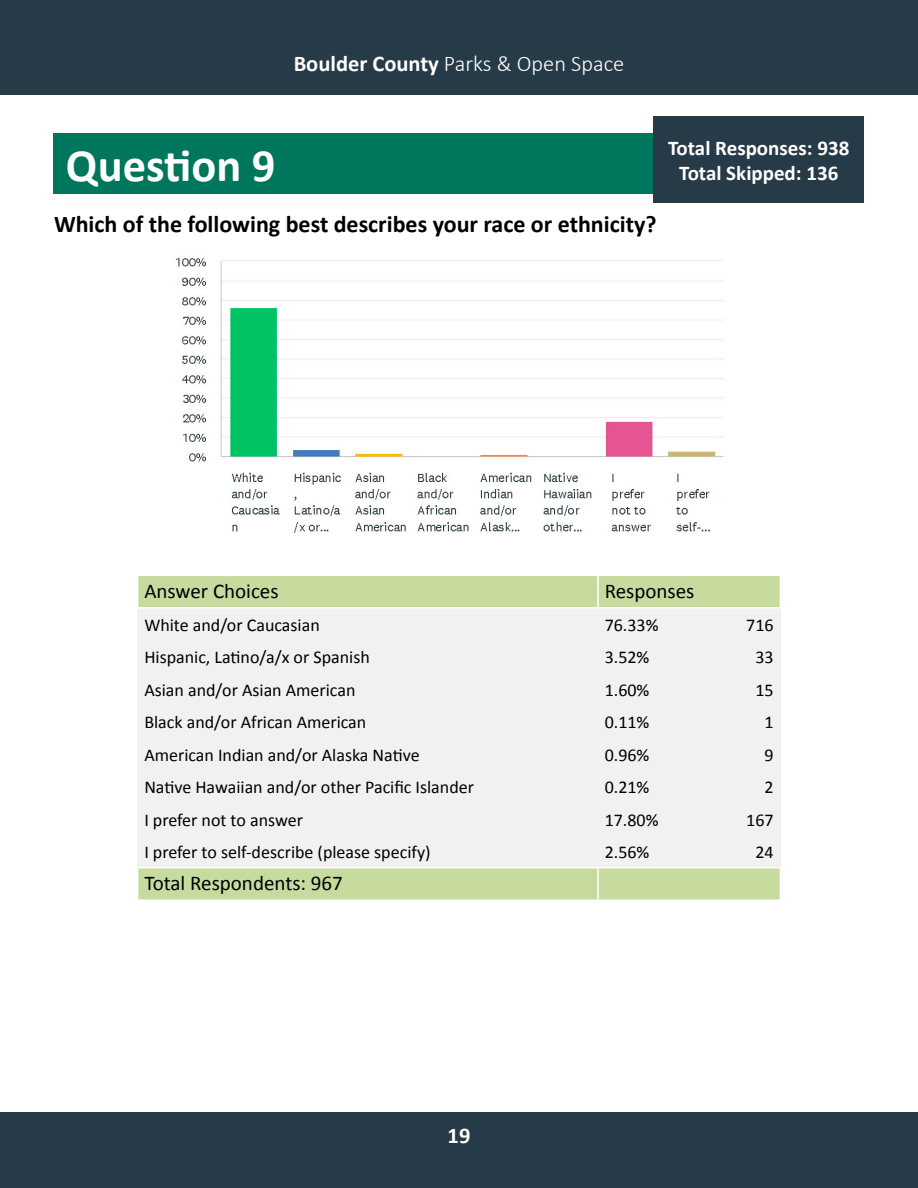
<style>
.page{position:relative;width:918px;height:1188px;background:#fff}
.page>*{position:absolute;margin:0;border:0;box-sizing:border-box;transform-origin:0 0}
.t1{font:700 46.5px "Calibri";color:#fff}
.t2{font:700 24px "Calibri";color:#000}
.t3{font:300 22.5px "Calibri";color:#fff}
.t4{font:700 22.5px "Calibri";color:#fff}
.t5{font:21px "Calibri";color:#000}
.t6{font:700 21px/25.2px "Calibri";color:#fff;text-align:center}
.t7{font:18px "Calibri";color:#000}
.s1{font-weight:700}
</style>
<div class="page">
<div style="left:0;top:1112px;width:918px;height:76px;background:#263a47"></div>
<div style="left:0;top:0;width:918px;height:94px;background:#263a47"></div>
<div style="left:53px;top:133px;width:811px;height:60px;background:#00775c"></div>
<div style="left:598px;top:835px;width:182px;height:33px;background:#f1f1f2"></div>
<div style="left:138px;top:835px;width:460px;height:33px;background:#f1f1f2"></div>
<div style="left:598px;top:803px;width:182px;height:32px;background:#f1f1f2"></div>
<div style="left:138px;top:803px;width:460px;height:32px;background:#f1f1f2"></div>
<div style="left:598px;top:770px;width:182px;height:33px;background:#f1f1f2"></div>
<div style="left:138px;top:770px;width:460px;height:33px;background:#f1f1f2"></div>
<div style="left:598px;top:738px;width:182px;height:32px;background:#f1f1f2"></div>
<div style="left:138px;top:738px;width:460px;height:32px;background:#f1f1f2"></div>
<div style="left:598px;top:705px;width:182px;height:33px;background:#f1f1f2"></div>
<div style="left:138px;top:705px;width:460px;height:33px;background:#f1f1f2"></div>
<div style="left:598px;top:673px;width:182px;height:32px;background:#f1f1f2"></div>
<div style="left:138px;top:673px;width:460px;height:32px;background:#f1f1f2"></div>
<div style="left:598px;top:640px;width:182px;height:33px;background:#f1f1f2"></div>
<div style="left:138px;top:640px;width:460px;height:33px;background:#f1f1f2"></div>
<div style="left:598px;top:608px;width:182px;height:32px;background:#f1f1f2"></div>
<div style="left:138px;top:608px;width:460px;height:32px;background:#f1f1f2"></div>
<div style="left:653px;top:117px;width:211px;height:86px;background:#263a47"></div>
<img style="left:176px;top:258px;width:548px;height:275px">
<div style="left:138px;top:575px;width:460px;height:33px;background:#c7db9f"></div>
<div style="left:598px;top:575px;width:182px;height:33px;background:#c7db9f"></div>
<hr style="left:137px;top:575px;width:461px;height:1px;background:#fff">
<hr style="left:598px;top:575px;width:183px;height:1px;background:#fff">
<hr style="left:597px;top:576px;width:2px;height:31px;background:#fff">
<hr style="left:137px;top:607px;width:461px;height:2px;background:#fff">
<hr style="left:598px;top:607px;width:183px;height:2px;background:#fff">
<div style="left:138px;top:868px;width:460px;height:32px;background:#c7db9f"></div>
<div style="left:598px;top:868px;width:182px;height:32px;background:#c7db9f"></div>
<hr style="left:137px;top:867px;width:461px;height:2px;background:#fff">
<hr style="left:598px;top:867px;width:183px;height:2px;background:#fff">
<hr style="left:597px;top:869px;width:2px;height:31px;background:#fff">
<p class="t3" style="left:294px;top:49px;width:332px"><span class="s1">Boulder County</span> Parks &amp; Open Space</p>
<h1 class="t1" style="left:66px;top:132px;width:211px">Question 9</h1>
<h2 class="t2" style="left:54px;top:207px;width:604px">Which of the following best describes your race or ethnicity?</h2>
<p class="t6" style="left:668px;top:135px;width:183px">Total Responses: 938<br>Total Skipped: 136</p>
<p class="t5" style="left:144px;top:576px;width:136px">Answer Choices</p>
<p class="t5" style="left:605px;top:576px;width:91px">Responses</p>
<p class="t7" style="left:144px;top:612px;width:177px">White and/or Caucasian</p>
<p class="t7" style="left:605px;top:612px;width:55px">76.33%</p>
<p class="t7" style="left:746px;top:612px;width:29px">716</p>
<p class="t7" style="left:144px;top:645px;width:227px">Hispanic, Latino/a/x or Spanish</p>
<p class="t7" style="left:605px;top:645px;width:46px">3.52%</p>
<p class="t7" style="left:755px;top:645px;width:20px">33</p>
<p class="t7" style="left:144px;top:677px;width:213px">Asian and/or Asian American</p>
<p class="t7" style="left:605px;top:677px;width:46px">1.60%</p>
<p class="t7" style="left:755px;top:677px;width:20px">15</p>
<p class="t7" style="left:144px;top:710px;width:224px">Black and/or African American</p>
<p class="t7" style="left:605px;top:710px;width:46px">0.11%</p>
<p class="t7" style="left:765px;top:710px;width:11px">1</p>
<p class="t7" style="left:144px;top:742px;width:277px">American Indian and/or Alaska Native</p>
<p class="t7" style="left:605px;top:742px;width:46px">0.96%</p>
<p class="t7" style="left:765px;top:742px;width:11px">9</p>
<p class="t7" style="left:144px;top:775px;width:331px">Native Hawaiian and/or other Pacific Islander</p>
<p class="t7" style="left:605px;top:775px;width:46px">0.21%</p>
<p class="t7" style="left:765px;top:775px;width:11px">2</p>
<p class="t7" style="left:144px;top:807px;width:160px">I prefer not to answer</p>
<p class="t7" style="left:605px;top:807px;width:55px">17.80%</p>
<p class="t7" style="left:746px;top:807px;width:29px">167</p>
<p class="t7" style="left:144px;top:840px;width:288px">I prefer to self-describe (please specify)</p>
<p class="t7" style="left:605px;top:840px;width:46px">2.56%</p>
<p class="t7" style="left:755px;top:840px;width:20px">24</p>
<p class="t5" style="left:144px;top:869px;width:200px">Total Respondents: 967</p>
<p class="t4" style="left:448px;top:1120px;width:24px">19</p>
</div>
